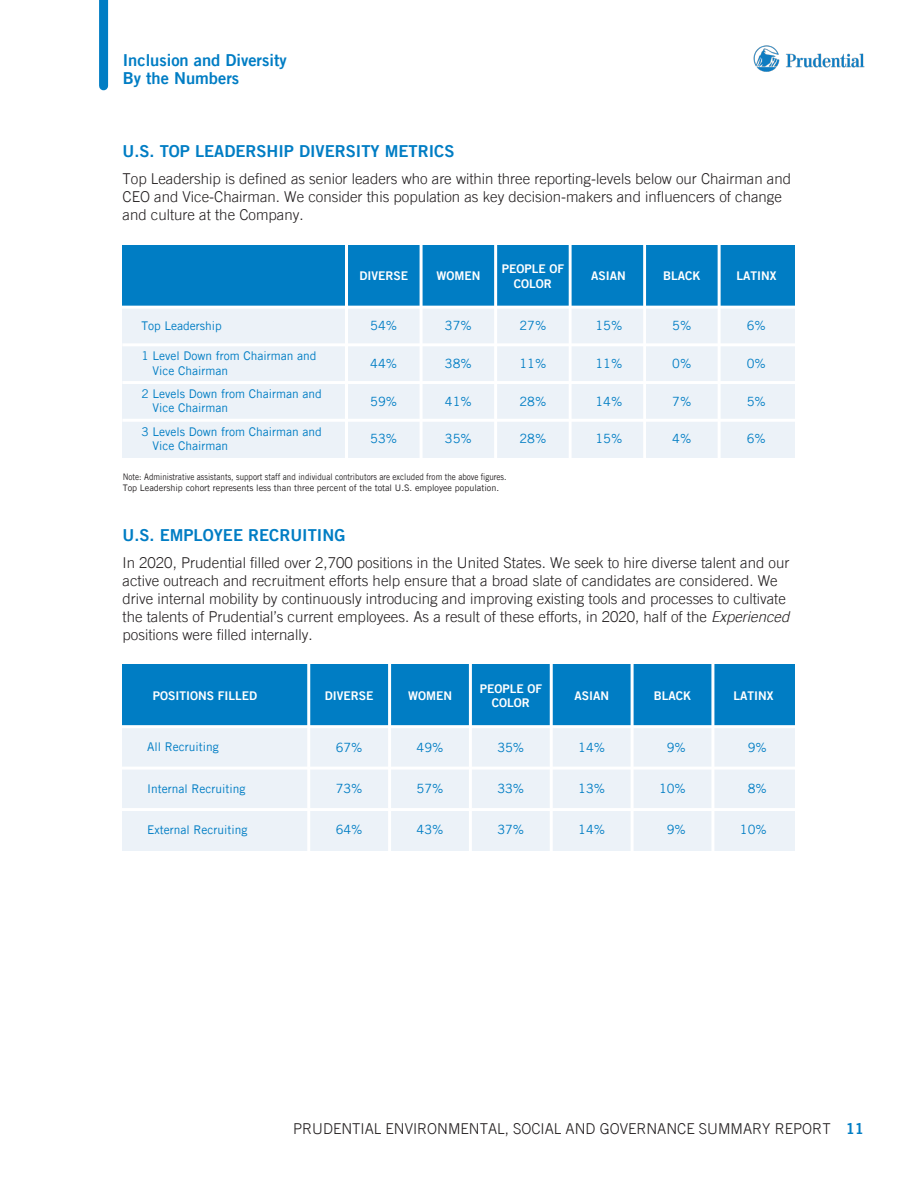
<style>
.page{position:relative;width:918px;height:1188px;background:#fff}
.page>*{position:absolute;margin:0;border:0;box-sizing:border-box;transform-origin:0 0}
.BODY{font:700 16.5px/18px "Prudential Modern";color:#007dc4}
.BODY-2{font:300 15px/18px "Prudential Modern";color:#231f20}
.t1{font:500 12.75px "Prudential Modern";color:#007dc4}
.t2{font:500 12px/14.4px "Prudential Modern";color:#007dc4}
.t3{font:700 12px "Prudential Modern";color:#fff}
.t4{font:500 9px "Prudential Modern";color:#231f20;scale:.89 1}
.t5{font:500 9px "Prudential Modern";color:#231f20}
.s1{font-style:italic}
.s2{font-weight:700;color:#007dc4}
</style>
<div class="page">
<div style="left:123px;top:665px;width:672px;height:62px;background:#007dc4"></div>
<div style="left:123px;top:307px;width:672px;height:151px;background:#ecf2f8"></div>
<div style="left:123px;top:727px;width:672px;height:124px;background:#ecf2f8"></div>
<hr style="left:116px;top:725px;width:686px;height:3px;background:#fff">
<hr style="left:116px;top:767px;width:686px;height:3px;background:#fff">
<hr style="left:116px;top:808px;width:686px;height:3px;background:#fff">
<div style="left:123px;top:245px;width:672px;height:62px;background:#007dc4"></div>
<hr style="left:104px;top:306px;width:699px;height:3px;background:#fff">
<hr style="left:122px;top:343px;width:681px;height:3px;background:#fff">
<hr style="left:122px;top:381px;width:681px;height:3px;background:#fff">
<hr style="left:122px;top:419px;width:681px;height:3px;background:#fff">
<img style="left:754px;top:45px;width:110px;height:27px">
<hr style="left:420px;top:236px;width:3px;height:223px;background:#fff">
<hr style="left:494px;top:236px;width:3px;height:223px;background:#fff">
<hr style="left:569px;top:245px;width:3px;height:214px;background:#fff">
<hr style="left:643px;top:245px;width:3px;height:214px;background:#fff">
<hr style="left:718px;top:236px;width:3px;height:223px;background:#fff">
<hr style="left:345px;top:236px;width:3px;height:223px;background:#fff">
<div style="left:99px;top:0;width:9px;height:86px;background:#007dc4"></div>
<hr style="left:388px;top:661px;width:3px;height:191px;background:#fff">
<hr style="left:469px;top:661px;width:3px;height:191px;background:#fff">
<hr style="left:631px;top:661px;width:3px;height:191px;background:#fff">
<hr style="left:550px;top:661px;width:3px;height:191px;background:#fff">
<hr style="left:711px;top:661px;width:3px;height:191px;background:#fff">
<hr style="left:307px;top:661px;width:3px;height:192px;background:#fff">
<p class="BODY" style="left:123px;top:51px;width:166px">Inclusion and Diversity<br>By the Numbers</p>
<p class="BODY" style="left:123px;top:142px;width:333px">U.S. TOP LEADERSHIP DIVERSITY METRICS</p>
<p class="BODY-2" style="left:123px;top:170px;width:670px">Top Leadership is defined as senior leaders who are within three reporting-levels below our Chairman and<br>CEO and Vice-Chairman. We consider this population as key decision-makers and influencers of change and culture at the Company.</p>
<p class="t2" style="left:142px;top:318px;width:82px">Top Leadership</p>
<p class="t2" style="left:153px;top:349px;width:165px;text-indent:-11px">1 Level Down from Chairman and<br>Vice Chairman</p>
<p class="t2" style="left:153px;top:386px;width:171px;text-indent:-11px">2 Levels Down from Chairman and<br>Vice Chairman</p>
<p class="t2" style="left:153px;top:424px;width:171px;text-indent:-11px">3 Levels Down from Chairman and<br>Vice Chairman</p>
<p class="t3" style="left:359px;top:269px;width:50px">DIVERSE</p>
<p class="t1" style="left:370px;top:318px;width:28px">54%</p>
<p class="t1" style="left:370px;top:356px;width:28px">44%</p>
<p class="t1" style="left:370px;top:394px;width:28px">59%</p>
<p class="t1" style="left:370px;top:431px;width:28px">53%</p>
<p class="t3" style="left:436px;top:269px;width:45px">WOMEN</p>
<p class="t1" style="left:445px;top:318px;width:28px">37%</p>
<p class="t1" style="left:445px;top:356px;width:28px">38%</p>
<p class="t1" style="left:445px;top:394px;width:28px">41%</p>
<p class="t1" style="left:445px;top:431px;width:28px">35%</p>
<p class="t3" style="left:502px;top:261px;width:64px">PEOPLE OF</p>
<p class="t3" style="left:514px;top:276px;width:40px">COLOR</p>
<p class="t1" style="left:519px;top:318px;width:28px">27%</p>
<p class="t1" style="left:519px;top:356px;width:28px">11%</p>
<p class="t1" style="left:519px;top:394px;width:28px">28%</p>
<p class="t1" style="left:519px;top:431px;width:28px">28%</p>
<p class="t4" style="left:123px;top:472px;width:433px">Note: Administrative assistants, support staff and individual contributors are excluded from the above figures.</p>
<p class="t5" style="left:123px;top:482px;width:378px">Top Leadership cohort represents less than three percent of the total U.S. employee population.</p>
<p class="t3" style="left:591px;top:269px;width:36px">ASIAN</p>
<p class="t1" style="left:595px;top:318px;width:28px">15%</p>
<p class="t1" style="left:595px;top:356px;width:28px">11%</p>
<p class="t1" style="left:595px;top:394px;width:28px">14%</p>
<p class="t1" style="left:595px;top:431px;width:28px">15%</p>
<p class="t3" style="left:663px;top:269px;width:39px">BLACK</p>
<p class="t1" style="left:672px;top:318px;width:21px">5%</p>
<p class="t1" style="left:672px;top:356px;width:21px">0%</p>
<p class="t1" style="left:672px;top:394px;width:21px">7%</p>
<p class="t1" style="left:672px;top:431px;width:21px">4%</p>
<p class="t3" style="left:736px;top:269px;width:42px">LATINX</p>
<p class="t1" style="left:747px;top:318px;width:21px">6%</p>
<p class="t1" style="left:747px;top:356px;width:21px">0%</p>
<p class="t1" style="left:747px;top:394px;width:21px">5%</p>
<p class="t1" style="left:747px;top:431px;width:21px">6%</p>
<p class="BODY" style="left:123px;top:525px;width:224px">U.S. EMPLOYEE RECRUITING</p>
<p class="BODY-2" style="left:123px;top:553px;width:668px">In 2020, Prudential filled over 2,700 positions in the United States. We seek to hire diverse talent and our active outreach and recruitment efforts help ensure that a broad slate of candidates are considered. We drive internal mobility by continuously introducing and improving existing tools and processes to cultivate the talents of Prudential’s current employees. As a result of these efforts, in 2020, half of the <span class="s1">Experienced </span>positions were filled internally.</p>
<p class="t3" style="left:153px;top:688px;width:106px">POSITIONS FILLED</p>
<p class="t3" style="left:325px;top:688px;width:50px">DIVERSE</p>
<p class="t2" style="left:147px;top:740px;width:73px">All Recruiting</p>
<p class="t2" style="left:147px;top:781px;width:100px">Internal Recruiting</p>
<p class="t2" style="left:147px;top:823px;width:102px">External Recruiting</p>
<p class="t1" style="left:336px;top:739px;width:28px">67%</p>
<p class="t1" style="left:336px;top:781px;width:28px">73%</p>
<p class="t1" style="left:336px;top:822px;width:28px">64%</p>
<p class="t3" style="left:408px;top:688px;width:45px">WOMEN</p>
<p class="t1" style="left:417px;top:739px;width:28px">49%</p>
<p class="t1" style="left:417px;top:781px;width:28px">57%</p>
<p class="t1" style="left:417px;top:822px;width:28px">43%</p>
<p class="t3" style="left:480px;top:681px;width:64px">PEOPLE OF</p>
<p class="t3" style="left:492px;top:695px;width:40px">COLOR</p>
<p class="t1" style="left:497px;top:739px;width:28px">35%</p>
<p class="t1" style="left:497px;top:781px;width:28px">33%</p>
<p class="t1" style="left:497px;top:822px;width:28px">37%</p>
<p class="t3" style="left:574px;top:688px;width:36px">ASIAN</p>
<p class="t3" style="left:733px;top:688px;width:42px">LATINX</p>
<p class="t3" style="left:654px;top:688px;width:39px">BLACK</p>
<p class="t1" style="left:578px;top:739px;width:28px">14%</p>
<p class="t1" style="left:578px;top:781px;width:28px">13%</p>
<p class="t1" style="left:578px;top:822px;width:28px">14%</p>
<p class="t1" style="left:667px;top:739px;width:21px">9%</p>
<p class="t1" style="left:659px;top:781px;width:28px">10%</p>
<p class="t1" style="left:667px;top:822px;width:21px">9%</p>
<p class="t1" style="left:748px;top:739px;width:21px">9%</p>
<p class="t1" style="left:748px;top:781px;width:21px">8%</p>
<p class="t1" style="left:740px;top:822px;width:28px">10%</p>
<p class="BODY-2" style="left:293px;top:1120px;width:572px">PRUDENTIAL ENVIRONMENTAL, SOCIAL AND GOVERNANCE SUMMARY REPORT <span class="s2">11</span></p>
</div>
